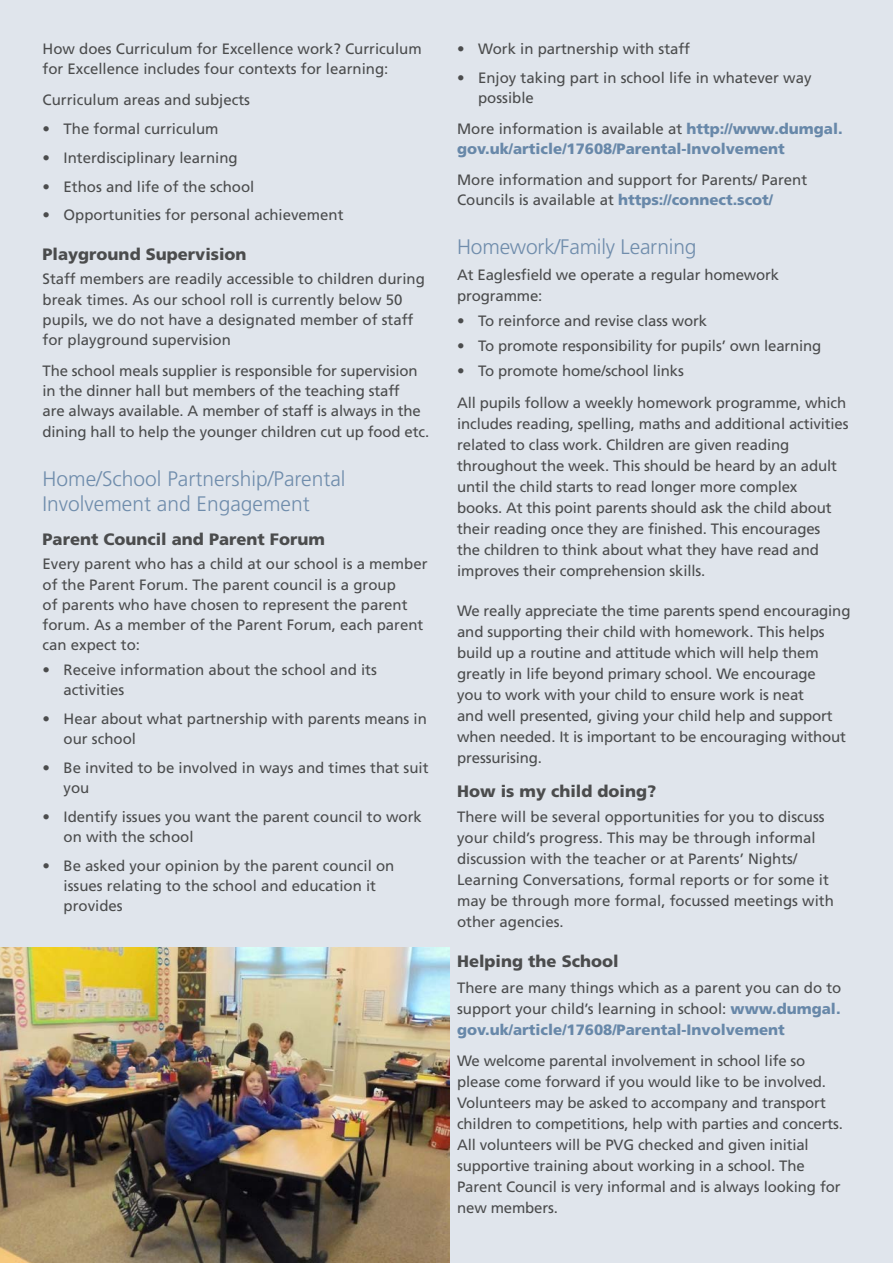
<style>
.page{position:relative;width:893px;height:1263px;background:#e0e5ec}
.page>*{position:absolute;margin:0;border:0;box-sizing:border-box;transform-origin:0 0}
.t1{font:300 21px/25.5px "Frutiger";color:#708dac}
.Sub_heading_1{font:900 16.5px "Frutiger";color:#4b4c4d}
.Body{font:15px/21px "Frutiger";color:#4b4c4d}
.Sub_heading_1-2{font:15px/21px "Frutiger";letter-spacing:-.01em;color:#4b4c4d}
.Body-2{font:900 15px/20.2px "Frutiger";color:#6888a9}
.s1{font-weight:400;color:#4b4c4d}
.s2{font-weight:900;color:#6888a9}
</style>
<div class="page">
<img style="left:0;top:947px;width:449px;height:316px">
<p class="Body" style="left:43px;top:39px;width:381px;line-height:20.2px">How does Curriculum for Excellence work? Curriculum for Excellence includes four contexts for learning:</p>
<p class="Body" style="left:43px;top:89px;width:209px">Curriculum areas and subjects</p>
<p class="Body" style="left:43px;top:118px;width:178px">• The formal curriculum</p>
<p class="Body" style="left:43px;top:147px;width:197px">• Interdisciplinary learning</p>
<p class="Body" style="left:43px;top:176px;width:213px">• Ethos and life of the school</p>
<p class="Body" style="left:43px;top:204px;width:303px">• Opportunities for personal achievement</p>
<p class="Sub_heading_1" style="left:43px;top:244px;width:206px">Playground Supervision</p>
<p class="Body" style="left:43px;top:269px;width:384px;line-height:20.2px">Staff members are readily accessible to children during break times. As our school roll is currently below 50 pupils, we do not have a designated member of staff for playground supervision</p>
<p class="Body" style="left:43px;top:360px;width:388px;line-height:20.2px">The school meals supplier is responsible for supervision in the dinner hall but members of the teaching staff<br>are always available. A member of staff is always in the dining hall to help the younger children cut up food etc.</p>
<p class="t1" style="left:43px;top:465px;width:304px">Home/School Partnership/Parental<br>Involvement and Engagement</p>
<p class="Sub_heading_1" style="left:43px;top:529px;width:284px">Parent Council and Parent Forum</p>
<p class="Body" style="left:43px;top:554px;width:387px;line-height:20.2px">Every parent who has a child at our school is a member of the Parent Forum. The parent council is a group<br>of parents who have chosen to represent the parent forum. As a member of the Parent Forum, each parent can expect to:</p>
<p class="Body" style="left:64px;top:659px;width:315px;line-height:20.2px;text-indent:-21px">• Receive information about the school and its activities</p>
<p class="Body" style="left:64px;top:708px;width:365px;line-height:20.2px;text-indent:-21px">• Hear about what partnership with parents means in our school</p>
<p class="Body" style="left:64px;top:757px;width:367px;line-height:20.2px;text-indent:-21px">• Be invited to be involved in ways and times that suit you</p>
<p class="Body" style="left:64px;top:806px;width:360px;line-height:20.2px;text-indent:-21px">• Identify issues you want the parent council to work on with the school</p>
<p class="Body" style="left:64px;top:855px;width:332px;line-height:20.2px;text-indent:-21px">• Be asked your opinion by the parent council on issues relating to the school and education it provides</p>
<p class="Body" style="left:457px;top:38px;width:234px">• Work in partnership with staff</p>
<p class="Body" style="left:478px;top:67px;width:335px;line-height:20.2px;text-indent:-21px">• Enjoy taking part in school life in whatever way possible</p>
<p class="Body-2" style="left:457px;top:118px;width:387px"><span class="s1">More information is available at</span> http://www.dumgal. gov.uk/article/17608/Parental-Involvement</p>
<p class="Body" style="left:457px;top:170px;width:352px;line-height:20.2px">More information and support for Parents/ Parent<br>Councils is available at <span class="s2">https://connect.scot/</span></p>
<p class="t1" style="left:457px;top:234px;width:241px">Homework/Family Learning</p>
<p class="Body" style="left:457px;top:264px;width:324px">At Eaglesfield we operate a regular homework programme:</p>
<p class="Body" style="left:457px;top:310px;width:252px">• To reinforce and revise class work</p>
<p class="Body" style="left:457px;top:335px;width:366px">• To promote responsibility for pupils’ own learning</p>
<p class="Body" style="left:457px;top:360px;width:228px">• To promote home/school links</p>
<p class="Body" style="left:457px;top:392px;width:393px">All pupils follow a weekly homework programme, which includes reading, spelling, maths and additional activities related to class work. Children are given reading throughout the week. This should be heard by an adult until the child starts to read longer more complex<br>books. At this point parents should ask the child about their reading once they are finished. This encourages<br>the children to think about what they have read and improves their comprehension skills.</p>
<p class="Sub_heading_1-2" style="left:457px;top:600px;width:395px">We really appreciate the time parents spend encouraging and supporting their child with homework. This helps build up a routine and attitude which will help them greatly in life beyond primary school. We encourage<br>you to work with your child to ensure work is neat<br>and well presented, giving your child help and support when needed. It is important to be encouraging without pressurising.</p>
<p class="Sub_heading_1" style="left:457px;top:781px;width:201px">How is my child doing?</p>
<p class="Body" style="left:457px;top:806px;width:378px">There will be several opportunities for you to discuss your child’s progress. This may be through informal discussion with the teacher or at Parents’ Nights/ Learning Conversations, formal reports or for some it may be through more formal, focussed meetings with other agencies.</p>
<p class="Sub_heading_1" style="left:457px;top:952px;width:163px">Helping the School</p>
<p class="Body" style="left:457px;top:977px;width:386px;text-align:justify">There are many things which as a parent you can do to support your child’s learning in school: <span class="s2">www.dumgal. gov.uk/article/17608/Parental-Involvement</span></p>
<p class="Body" style="left:457px;top:1050px;width:387px">We welcome parental involvement in school life so please come forward if you would like to be involved.<br>Volunteers may be asked to accompany and transport children to competitions, help with parties and concerts.<br>All volunteers will be PVG checked and given initial supportive training about working in a school. The Parent Council is very informal and is always looking for new members.</p>
</div>
